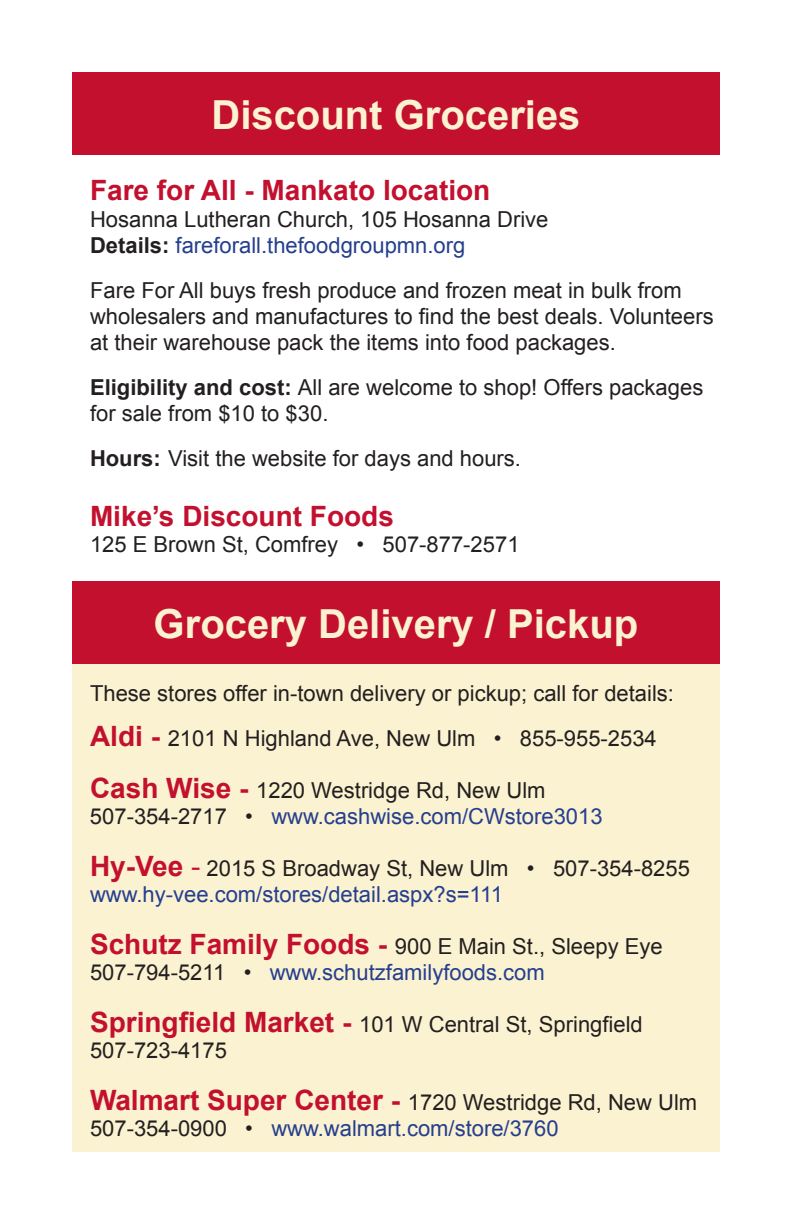
<style>
.page{position:relative;width:792px;height:1224px;background:#fff}
.page>*{position:absolute;margin:0;border:0;box-sizing:border-box;transform-origin:0 0}
.t1{font:700 40px "Arial";color:#fbf2d1}
.t2{font:700 28px "Arial";color:#c3102e}
.t3{font:22px/26.4px "Arial";color:#231f20}
.t4{font:22px/26.4px "Arial";color:#253f8e}
.s1{font-weight:700}
.s2{color:#253f8e}
.s3{font-weight:700;font-size:28px;color:#c3102e}
.s4{font-size:28px;color:#c3102e}
.s5{color:#231f20}
</style>
<div class="page">
<div style="left:72px;top:659px;width:648px;height:493px;background:#fbf2d1"></div>
<div style="left:72px;top:72px;width:648px;height:82px;background:#c3102e"></div>
<div style="left:72px;top:581px;width:648px;height:82px;background:#c3102e"></div>
<h1 class="t1" style="left:211px;top:100px;width:370px">Discount Groceries</h1>
<p class="t2" style="left:90px;top:180px;width:402px">Fare for All - Mankato location</p>
<p class="t3" style="left:90px;top:207px;width:460px">Hosanna Lutheran Church, 105 Hosanna Drive<br><span class="s1">Details:</span> <span class="s2">fareforall.thefoodgroupmn.org</span></p>
<p class="t3" style="left:90px;top:278px;width:625px">Fare For All buys fresh produce and frozen meat in bulk from wholesalers and manufactures to find the best deals. Volunteers at their warehouse pack the items into food packages.</p>
<p class="t3" style="left:90px;top:375px;width:615px"><span class="s1">Eligibility and cost:</span> All are welcome to shop! Offers packages for sale from $10 to $30.</p>
<p class="t3" style="left:90px;top:446px;width:433px"><span class="s1">Hours:</span> Visit the website for days and hours.</p>
<p class="t2" style="left:90px;top:505px;width:305px">Mike’s Discount Foods</p>
<p class="t3" style="left:90px;top:533px;width:431px">125 E Brown St, Comfrey • 507-877-2571</p>
<h1 class="t1" style="left:154px;top:609px;width:486px">Grocery Delivery / Pickup</h1>
<p class="t3" style="left:90px;top:672px;width:586px;line-height:45.6px">These stores offer in-town delivery or pickup; call for details:<br><span class="s3">Aldi -</span> 2101 N Highland Ave, New Ulm • 855-955-2534</p>
<p class="t3" style="left:90px;top:779px;width:514px"><span class="s3">Cash Wise -</span> 1220 Westridge Rd, New Ulm<br>507-354-2717 • <span class="s2">www.cashwise.com/CWstore3013</span></p>
<p class="t4" style="left:90px;top:857px;width:601px"><span class="s3">Hy-Vee</span> <span class="s4">-</span> <span class="s5">2015 S Broadway St, New Ulm • 507-354-8255 </span>www.hy-vee.com/stores/detail.aspx?s=111</p>
<p class="t3" style="left:90px;top:935px;width:574px"><span class="s3">Schutz Family Foods -</span> 900 E Main St., Sleepy Eye<br>507-794-5211 • <span class="s2">www.schutzfamilyfoods.com</span></p>
<p class="t3" style="left:90px;top:1011px;width:554px"><span class="s3">Springfield Market -</span> 101 W Central St, Springfield<br>507-723-4175</p>
<p class="t3" style="left:90px;top:1091px;width:609px"><span class="s3">Walmart Super Center -</span> 1720 Westridge Rd, New Ulm<br>507-354-0900 • <span class="s2">www.walmart.com/store/3760</span></p>
</div>
